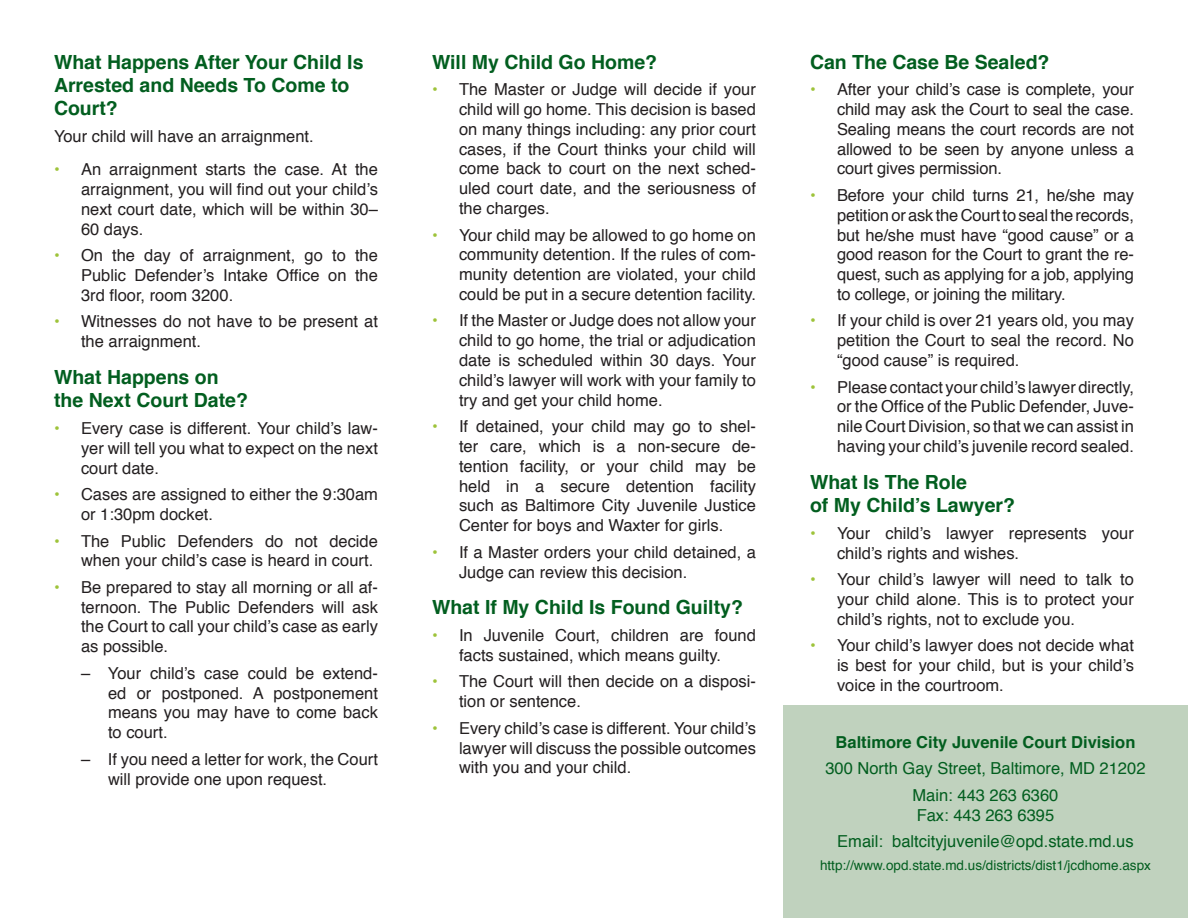
<style>
.page{position:relative;width:1188px;height:918px;background:#fff}
.page>*{position:absolute;margin:0;border:0;box-sizing:border-box;transform-origin:0 0}
.FAQ{font:700 19.5px/23.4px "Helvetica";color:#025e1f}
.Bullet_1{font:16.5px/19.8px "Helvetica";color:#231f20;text-align:justify}
.tear_card{font:16.5px/19.8px "Helvetica";color:#025e1f}
.Answer{font:700 16.5px "Helvetica";color:#025e1f}
.Answer-2{font:16.5px "Helvetica";color:#231f20}
.tear_card-2{font:13.5px "Helvetica";color:#025e1f}
.s1{font-weight:700;color:#9ec33a}
</style>
<div class="page">
<div style="left:784px;top:705px;width:404px;height:213px;background:#c0d2be"></div>
<p class="FAQ" style="left:54px;top:50px;width:311px">What Happens After Your Child Is<br>Arrested and Needs To Come to<br>Court?</p>
<p class="Answer-2" style="left:54px;top:123px;width:261px">Your child will have an arraignment.</p>
<p class="Bullet_1" style="left:81px;top:160px;width:298px;text-indent:-27px"><span class="s1">•</span> An arraignment starts the case. At the arraignment, you will find out your child’s next court date, which will be within 30– 60 days.</p>
<p class="Bullet_1" style="left:81px;top:246px;width:298px;text-indent:-27px"><span class="s1">•</span> On the day of arraignment, go to the Public Defender’s Intake Office on the 3rd floor, room 3200.</p>
<p class="Bullet_1" style="left:81px;top:312px;width:299px;text-indent:-27px"><span class="s1">•</span> Witnesses do not have to be present at the arraignment.</p>
<p class="FAQ" style="left:54px;top:366px;width:195px">What Happens on the Next Court Date?</p>
<p class="Bullet_1" style="left:81px;top:419px;width:298px;text-indent:-27px"><span class="s1">•</span> Every case is different. Your child’s law&shy;yer will tell you what to expect on the next court date.</p>
<p class="Bullet_1" style="left:81px;top:485px;width:298px;text-indent:-27px"><span class="s1">•</span> Cases are assigned to either the 9:30am or 1:30pm docket.</p>
<p class="Bullet_1" style="left:54px;top:531px;width:325px;text-align:right"><span class="s1">•</span> The Public Defenders do not decide when your child’s case is heard in court.</p>
<p class="Bullet_1" style="left:81px;top:578px;width:298px;text-indent:-27px"><span class="s1">•</span> Be prepared to stay all morning or all af&shy;ternoon. The Public Defenders will ask the Court to call your child’s case as early as possible.</p>
<p class="Bullet_1" style="left:108px;top:664px;width:271px;text-indent:-27px">– Your child’s case could be extend&shy;ed or postponed. A postponement means you may have to come back to court.</p>
<p class="Bullet_1" style="left:108px;top:750px;width:271px;text-indent:-27px">– If you need a letter for work, the Court will provide one upon request.</p>
<p class="FAQ" style="left:432px;top:50px;width:227px">Will My Child Go Home?</p>
<p class="Bullet_1" style="left:459px;top:80px;width:298px;text-indent:-27px"><span class="s1">•</span> The Master or Judge will decide if your child will go home. This decision is based on many things including: any prior court cases, if the Court thinks your child will come back to court on the next sched&shy;uled court date, and the seriousness of the charges.</p>
<p class="Bullet_1" style="left:459px;top:225px;width:298px;text-indent:-27px"><span class="s1">•</span> Your child may be allowed to go home on community detention. If the rules of com&shy;munity detention are violated, your child could be put in a secure detention facility.</p>
<p class="Bullet_1" style="left:459px;top:311px;width:298px;text-indent:-27px"><span class="s1">•</span> If the Master or Judge does not allow your child to go home, the trial or adjudication date is scheduled within 30 days. Your child’s lawyer will work with your family to try and get your child home.</p>
<p class="Bullet_1" style="left:459px;top:417px;width:298px;text-indent:-27px"><span class="s1">•</span> If detained, your child may go to shel&shy;ter care, which is a non-secure de&shy;tention facility, or your child may be held in a secure detention facility such as Baltimore City Juvenile Justice Center for boys and Waxter for girls.</p>
<p class="Bullet_1" style="left:459px;top:543px;width:298px;text-indent:-27px"><span class="s1">•</span> If a Master orders your child detained, a<br>Judge can review this decision.</p>
<p class="FAQ" style="left:432px;top:596px;width:312px">What If My Child Is Found Guilty?</p>
<p class="Bullet_1" style="left:432px;top:626px;width:325px;text-align:center"><span class="s1">•</span> In Juvenile Court, children are found facts sustained, which means guilty.</p>
<p class="Bullet_1" style="left:459px;top:672px;width:298px;text-indent:-27px"><span class="s1">•</span> The Court will then decide on a disposi&shy;tion or sentence.</p>
<p class="Bullet_1" style="left:459px;top:719px;width:298px;text-indent:-27px"><span class="s1">•</span> Every child’s case is different. Your child’s lawyer will discuss the possible outcomes with you and your child.</p>
<p class="FAQ" style="left:810px;top:50px;width:241px">Can The Case Be Sealed?</p>
<p class="Bullet_1" style="left:837px;top:80px;width:298px;text-indent:-27px"><span class="s1">•</span> After your child’s case is complete, your child may ask the Court to seal the case.<br>Sealing means the court records are not allowed to be seen by anyone unless a court gives permission.</p>
<p class="Bullet_1" style="left:837px;top:186px;width:298px;text-indent:-27px"><span class="s1">•</span> Before your child turns 21, he/she may petition or ask the Court to seal the records, but he/she must have “good cause” or a good reason for the Court to grant the re&shy;quest, such as applying for a job, applying to college, or joining the military.</p>
<p class="Bullet_1" style="left:837px;top:311px;width:298px;text-indent:-27px"><span class="s1">•</span> If your child is over 21 years old, you may petition the Court to seal the record. No “good cause” is required.</p>
<p class="Bullet_1" style="left:837px;top:377px;width:298px;text-indent:-27px"><span class="s1">•</span> Please contact your child’s lawyer directly, or the Office of the Public Defender, Juve&shy;nile Court Division, so that we can assist in having your child’s juvenile record sealed.</p>
<p class="FAQ" style="left:810px;top:471px;width:207px">What Is The Role<br>of My Child’s Lawyer?</p>
<p class="Bullet_1" style="left:837px;top:524px;width:298px;text-indent:-27px"><span class="s1">•</span> Your child’s lawyer represents your child’s rights and wishes.</p>
<p class="Bullet_1" style="left:837px;top:570px;width:298px;text-indent:-27px"><span class="s1">•</span> Your child’s lawyer will need to talk to your child alone. This is to protect your child’s rights, not to exclude you.</p>
<p class="Bullet_1" style="left:837px;top:636px;width:298px;text-indent:-27px"><span class="s1">•</span> Your child’s lawyer does not decide what is best for your child, but is your child’s voice in the courtroom.</p>
<p class="Answer" style="left:836px;top:729px;width:301px">Baltimore City Juvenile Court Division</p>
<p class="tear_card" style="left:825px;top:759px;width:322px">300 North Gay Street, Baltimore, MD 21202</p>
<p class="tear_card" style="left:913px;top:786px;width:147px">Main: 443 263 6360<br>Fax: 443 263 6395</p>
<p class="tear_card" style="left:837px;top:832px;width:298px">Email: baltcityjuvenile@opd.state.md.us</p>
<p class="tear_card-2" style="left:820px;top:855px;width:332px">http://www.opd.state.md.us/districts/dist1/jcdhome.aspx</p>
</div>
